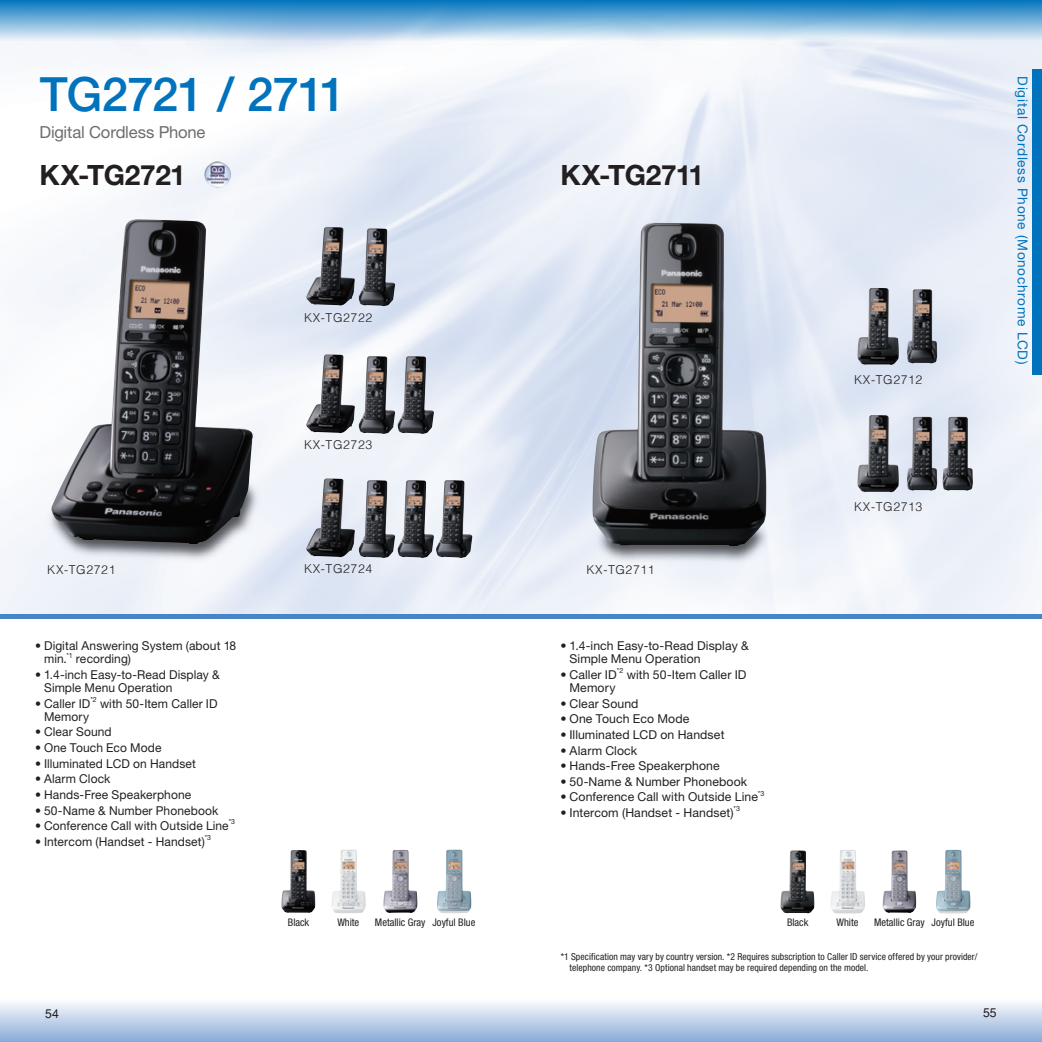
<style>
.page{position:relative;width:1042px;height:1042px;background:#fff}
.page>*{position:absolute;margin:0;border:0;box-sizing:border-box;transform-origin:0 0}
.t1{font:500 47.25px "Helvetica Neue LT Std";letter-spacing:-.015em;color:#0073bc}
.t2{font:700 28px "Helvetica Neue LT Std";letter-spacing:-.01em;color:#231f20}
.t3{font:16.62px "Helvetica Neue LT Std";letter-spacing:-.01em;color:#6c6d70}
.t4{font:13.65px "Helvetica Neue LT Pro";letter-spacing:.05em;color:#0073bc}
.t5{font:12.25px/13.1px "Helvetica Neue LT Std";letter-spacing:.01em;color:#231f20}
.t6{font:300 12.25px "Helvetica";letter-spacing:.05em;color:#231f20}
.t7{font:12.25px "Helvetica";color:#231f20}
.t8{font:condensed 10.5px "Helvetica Neue LT Std";color:#231f20}
.t9{font:condensed 9.62px/11.4px "Helvetica Neue LT Std";letter-spacing:.01em;color:#231f20}
.t10{font:7.17px "Helvetica Neue LT Std";color:#231f20}
</style>
<div class="page">
<img style="left:0;top:45px;width:1042px;height:569px">
<div style="left:1032px;top:69px;width:10px;height:306px;background:#0073bc"></div>
<div style="left:0;top:614px;width:1042px;height:5px;background:#4786c6"></div>
<div style="left:0;top:997px;width:1042px;height:45px;background:linear-gradient(to bottom,#fff,#89aad8)"></div>
<svg style="left:0;top:0;width:1042px;height:45px;background:#81b7dc"></svg>
<img style="left:34px;top:423px;width:230px;height:190px">
<img style="left:543px;top:457px;width:281px;height:157px">
<img style="left:51px;top:219px;width:202px;height:325px">
<img style="left:306px;top:354px;width:49px;height:79px">
<img style="left:306px;top:478px;width:49px;height:79px">
<img style="left:359px;top:356px;width:36px;height:78px">
<img style="left:359px;top:480px;width:36px;height:78px">
<img style="left:397px;top:356px;width:37px;height:78px">
<img style="left:397px;top:480px;width:37px;height:78px">
<img style="left:436px;top:480px;width:36px;height:78px">
<img style="left:306px;top:227px;width:49px;height:78px">
<img style="left:359px;top:228px;width:36px;height:78px">
<img style="left:857px;top:288px;width:42px;height:77px">
<img style="left:857px;top:415px;width:42px;height:77px">
<img style="left:907px;top:289px;width:30px;height:74px">
<img style="left:907px;top:416px;width:30px;height:74px">
<img style="left:942px;top:416px;width:31px;height:74px">
<img style="left:592px;top:222px;width:175px;height:324px">
<img style="left:281px;top:850px;width:34px;height:63px">
<img style="left:331px;top:849px;width:35px;height:64px">
<img style="left:437px;top:849px;width:34px;height:64px">
<img style="left:383px;top:850px;width:34px;height:63px">
<img style="left:204px;top:161px;width:13px;height:24px">
<img style="left:780px;top:850px;width:34px;height:63px">
<img style="left:831px;top:850px;width:34px;height:63px">
<img style="left:936px;top:850px;width:34px;height:63px">
<img style="left:882px;top:850px;width:34px;height:63px">
<h1 class="t1" style="left:40px;top:66px;width:308px">TG2721 / 2711</h1>
<h3 class="t3" style="left:39px;top:122px;width:167px">Digital Cordless Phone</h3>
<h2 class="t2" style="left:39px;top:158px;width:148px">KX-TG2721</h2>
<p class="t6" style="left:304px;top:307px;width:70px">KX-TG2722</p>
<p class="t6" style="left:304px;top:434px;width:70px">KX-TG2723</p>
<p class="t6" style="left:47px;top:559px;width:70px">KX-TG2721</p>
<p class="t6" style="left:304px;top:558px;width:70px">KX-TG2724</p>
<p class="t5" style="left:44px;top:639px;width:194px;text-indent:-9px">• Digital Answering System (about 18 min.</p>
<p class="t10" style="left:66px;top:651px;width:8px">*1</p>
<p class="t5" style="left:76px;top:652px;width:57px">recording)</p>
<p class="t5" style="left:44px;top:668px;width:177px;text-indent:-9px">• 1.4-inch Easy-to-Read Display &amp;<br>Simple Menu Operation</p>
<p class="t5" style="left:35px;top:696px;width:57px">• Caller ID</p>
<p class="t10" style="left:90px;top:695px;width:8px">*2</p>
<p class="t5" style="left:100px;top:696px;width:119px">with 50-Item Caller ID</p>
<p class="t5" style="left:44px;top:710px;width:47px">Memory</p>
<p class="t5" style="left:35px;top:725px;width:78px">• Clear Sound</p>
<p class="t5" style="left:35px;top:741px;width:128px">• One Touch Eco Mode</p>
<p class="t5" style="left:35px;top:756px;width:162px">• Illuminated LCD on Handset</p>
<p class="t5" style="left:35px;top:772px;width:77px">• Alarm Clock</p>
<p class="t5" style="left:35px;top:788px;width:158px">• Hands-Free Speakerphone</p>
<p class="t5" style="left:35px;top:803px;width:185px">• 50-Name &amp; Number Phonebook</p>
<p class="t5" style="left:35px;top:819px;width:195px">• Conference Call with Outside Line</p>
<p class="t10" style="left:229px;top:817px;width:8px">*3</p>
<p class="t5" style="left:35px;top:834px;width:171px">• Intercom (Handset - Handset)</p>
<p class="t10" style="left:205px;top:833px;width:8px">*3</p>
<h2 class="t2" style="left:560px;top:158px;width:145px">KX-TG2711</h2>
<p class="t6" style="left:586px;top:559px;width:70px">KX-TG2711</p>
<p class="t5" style="left:569px;top:639px;width:181px;text-indent:-9px">• 1.4-inch Easy-to-Read Display &amp;<br>Simple Menu Operation</p>
<p class="t5" style="left:560px;top:668px;width:58px">• Caller ID</p>
<p class="t10" style="left:617px;top:666px;width:8px">*2</p>
<p class="t5" style="left:627px;top:668px;width:121px">with 50-Item Caller ID</p>
<p class="t5" style="left:569px;top:681px;width:48px">Memory</p>
<p class="t5" style="left:560px;top:696px;width:79px">• Clear Sound</p>
<p class="t5" style="left:560px;top:712px;width:130px">• One Touch Eco Mode</p>
<p class="t5" style="left:560px;top:728px;width:165px">• Illuminated LCD on Handset</p>
<p class="t5" style="left:560px;top:743px;width:78px">• Alarm Clock</p>
<p class="t5" style="left:560px;top:759px;width:161px">• Hands-Free Speakerphone</p>
<p class="t5" style="left:560px;top:774px;width:188px">• 50-Name &amp; Number Phonebook</p>
<p class="t5" style="left:560px;top:790px;width:199px">• Conference Call with Outside Line</p>
<p class="t10" style="left:758px;top:789px;width:8px">*3</p>
<p class="t5" style="left:560px;top:806px;width:174px">• Intercom (Handset - Handset)</p>
<p class="t10" style="left:733px;top:804px;width:8px">*3</p>
<p class="t6" style="left:854px;top:369px;width:70px">KX-TG2712</p>
<p class="t6" style="left:854px;top:496px;width:70px">KX-TG2713</p>
<p class="t4" style="left:1031px;top:76px;width:289px;rotate:90deg">Digital Cordless Phone (Monochrome LCD)</p>
<p class="t8" style="left:288px;top:916px;width:23px">Black</p>
<p class="t8" style="left:337px;top:916px;width:23px">White</p>
<p class="t8" style="left:375px;top:916px;width:102px">Metallic Gray Joyful Blue</p>
<p class="t8" style="left:787px;top:916px;width:23px">Black</p>
<p class="t8" style="left:836px;top:916px;width:23px">White</p>
<p class="t8" style="left:874px;top:916px;width:102px">Metallic Gray Joyful Blue</p>
<p class="t9" style="left:569px;top:950px;width:409px;text-indent:-9px">*1 Specification may vary by country version. *2 Requires subscription to Caller ID service offered by your provider/ telephone company. *3 Optional handset may be required depending on the model.</p>
<p class="t7" style="left:45px;top:1006px;width:15px">54</p>
<p class="t7" style="left:983px;top:1005px;width:15px">55</p>
</div>
